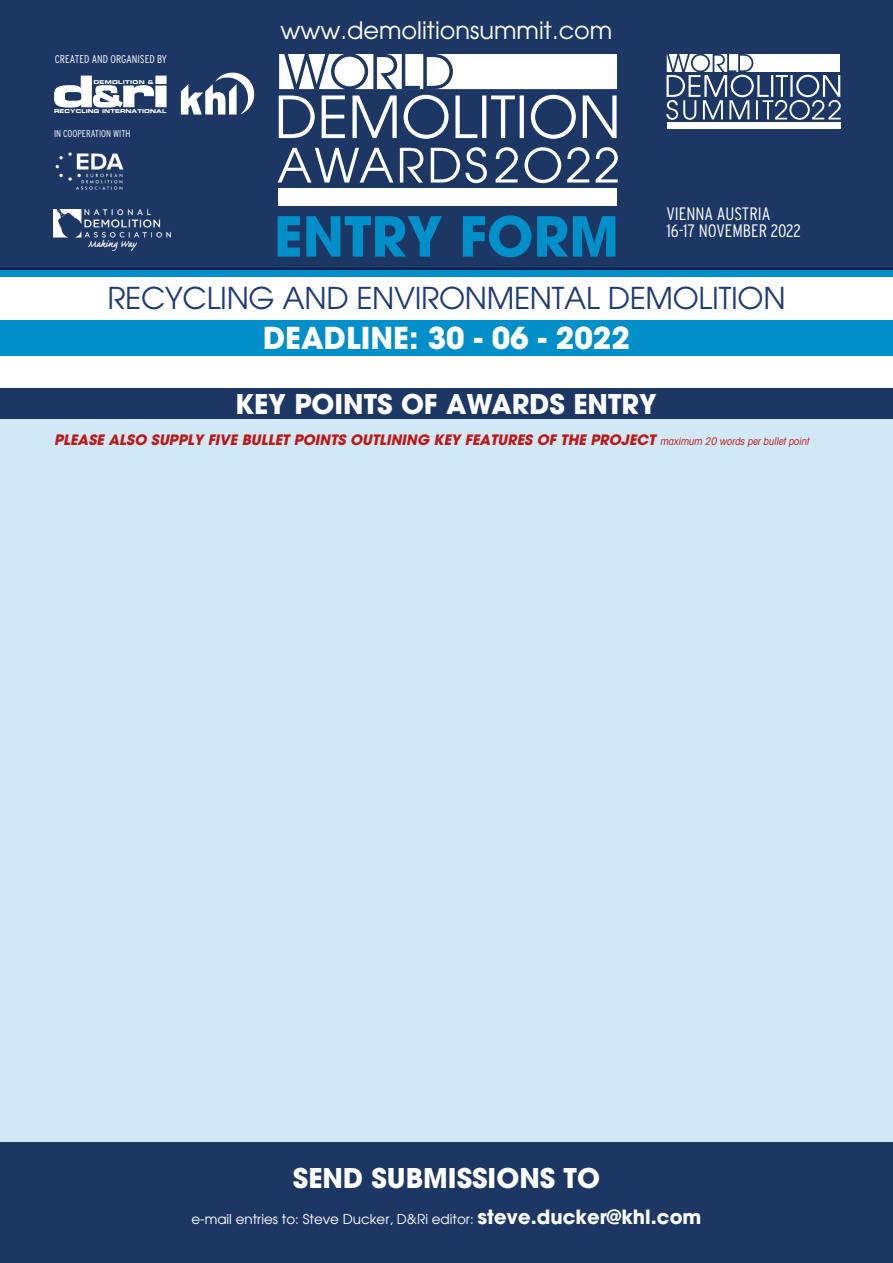
<style>
.page{position:relative;width:893px;height:1263px;background:#fff}
.page>*{position:absolute;margin:0;border:0;box-sizing:border-box;transform-origin:0 0}
.t1{font:700 54.6px "Avant Garde";color:#008fc8}
.t2{font:30px "Avant Garde";letter-spacing:-.01em;color:#1e3b75}
.t3{font:700 30px "Avant Garde";color:#fff}
.t4{font:700 27px "Avant Garde";color:#fff}
.t5{font:24px "Avant Garde";color:#fff}
.t6{font:300 condensed 18px/17.4px "Interstate";color:#fff}
.t7{font:italic 700 14.25px "Avant Garde";color:#be1716}
.t8{font:13.5px "Avant Garde";color:#fff}
.t9{font:300 condensed 11.25px "Interstate";color:#fff}
.t10{font:300 condensed 9.9px "Interstate";color:#fff}
.t11{font:5.25px "Eurostile Bold Extended Two";letter-spacing:.01em;color:#fff}
.t12{font:5.25px "Eurostile Bold Extended Two";letter-spacing:.055em;color:#fff}
.s1{font-weight:400;font-stretch:condensed;font-size:10.5px}
.s2{font-weight:700;font-size:19.5px}
</style>
<div class="page">
<div style="left:0;top:268px;width:893px;height:8px;background:#008fc8"></div>
<div style="left:0;top:320px;width:893px;height:36px;background:#008fc8"></div>
<div style="left:0;top:1142px;width:893px;height:121px;background:#1d3765"></div>
<div style="left:0;top:0;width:893px;height:270px;background:#1d3765"></div>
<svg style="left:54px;top:75px;width:113px;height:33px"></svg>
<svg style="left:181px;top:72px;width:74px;height:43px"></svg>
<img style="left:54px;top:209px;width:117px;height:42px">
<img style="left:55px;top:152px;width:69px;height:38px">
<svg style="left:279px;top:54px;width:338px;height:35px;background:#dfe3e9"></svg>
<div style="left:279px;top:188px;width:338px;height:17px;background:#fff"></div>
<svg style="left:279px;top:95px;width:338px;height:44px"></svg>
<svg style="left:278px;top:147px;width:340px;height:36px"></svg>
<div style="left:667px;top:123px;width:173px;height:6px;background:#fff"></div>
<svg style="left:666px;top:54px;width:175px;height:66px"></svg>
<div style="left:0;top:416px;width:893px;height:726px;background:#d1e8f6"></div>
<div style="left:0;top:389px;width:893px;height:30px;background:#1d3765"></div>
<p class="t9" style="left:55px;top:52px;width:114px">CREATED AND ORGANISED BY</p>
<p class="t12" style="left:93px;top:78px;width:62px">DEMOLITION &amp;</p>
<p class="t11" style="left:54px;top:107px;width:114px">RECYCLING INTERNATIONAL</p>
<p class="t10" style="left:54px;top:128px;width:78px">IN COOPERATION WITH</p>
<h3 class="t5" style="left:280px;top:16px;width:333px">www.demolitionsummit.com</h3>
<h1 class="t1" style="left:274px;top:201px;width:347px">ENTRY FORM</h1>
<p class="t6" style="left:666px;top:205px;width:136px">VIENNA AUSTRIA<br>16-17 NOVEMBER 2022</p>
<h2 class="t2" style="left:107px;top:280px;width:680px">RECYCLING AND ENVIRONMENTAL DEMOLITION</h2>
<h2 class="t3" style="left:263px;top:319px;width:368px">DEADLINE: 30 - 06 - 2022</h2>
<h3 class="t4" style="left:235px;top:387px;width:423px">KEY POINTS OF AWARDS ENTRY</h3>
<p class="t7" style="left:54px;top:430px;width:758px">PLEASE ALSO SUPPLY FIVE BULLET POINTS OUTLINING KEY FEATURES OF THE PROJECT <span class="s1">maximum 20 words per bullet point</span></p>
<h3 class="t4" style="left:293px;top:1161px;width:309px">SEND SUBMISSIONS TO</h3>
<p class="t8" style="left:191px;top:1211px;width:512px">e-mail entries to: Steve Ducker, D&amp;Ri editor: <span class="s2">steve.ducker@khl.com</span></p>
</div>
